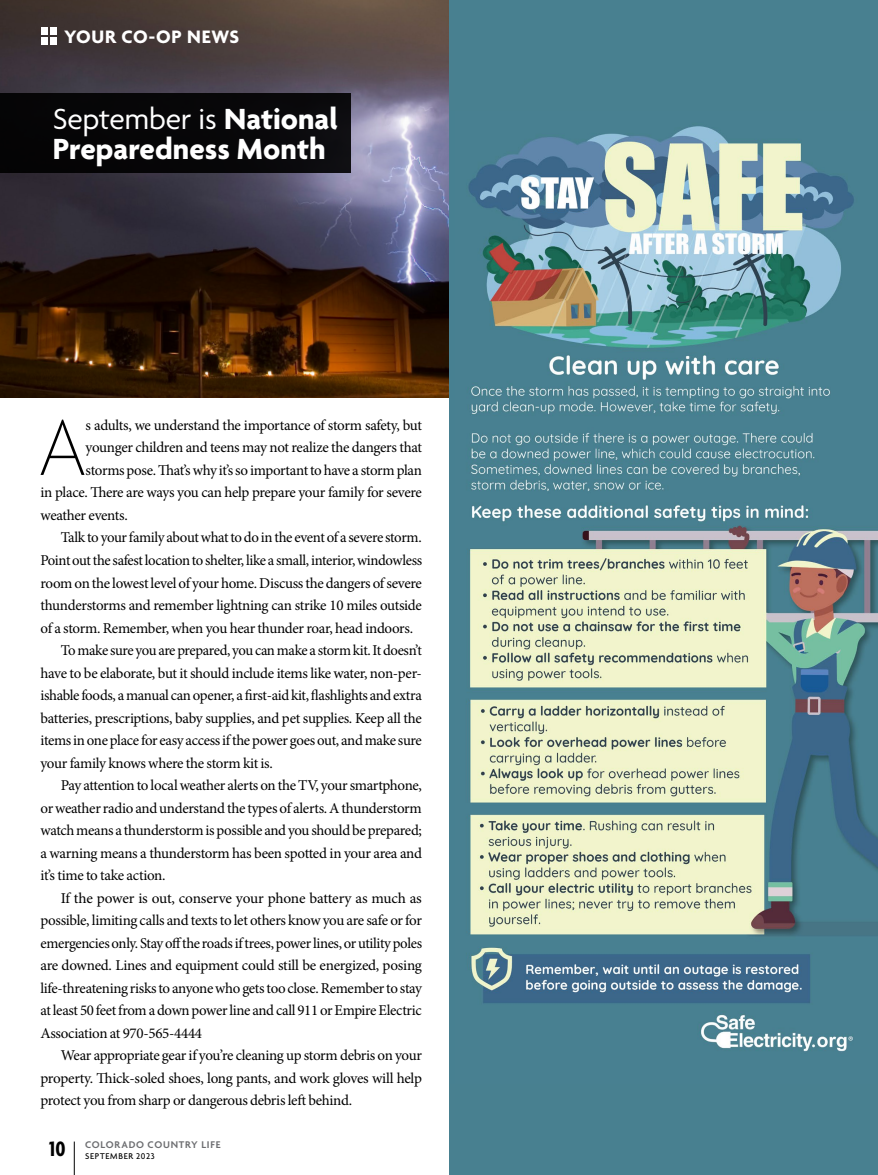
<style>
.page{position:relative;width:878px;height:1175px;background:#fff}
.page>*{position:absolute;margin:0;border:0;box-sizing:border-box;transform-origin:0 0}
.t1{font:100 85.5px "Agenda";color:#000}
.t2{font:700 31.5px/30px "Agenda";color:#fff}
.t3{font:700 19.5px "Agenda";letter-spacing:.03em;color:#fff}
.t4{font:15px "Minion Pro";letter-spacing:-.025em;color:#000}
.t5{font:600 10.5px "Agenda";letter-spacing:.07em;color:#6d6e71}
.t6{font:500 9px "Agenda";letter-spacing:.08em;color:#000}
.s1{font-weight:400}
.s2{font-weight:700;font-stretch:condensed;font-size:22.5px;color:#000}
</style>
<div class="page">
<img style="left:0;top:0;width:449px;height:398px">
<div style="left:0;top:93px;width:350px;height:80px;background:#070608"></div>
<div style="left:449px;top:0;width:429px;height:1174px;background:#488090"></div>
<img style="left:468px;top:126px;width:410px;height:926px">
<hr style="left:74px;top:1141px;width:1px;height:33px;background:#000">
<div style="left:50px;top:37px;width:7px;height:7px;background:#fff"></div>
<div style="left:50px;top:28px;width:7px;height:7px;background:#fff"></div>
<div style="left:41px;top:37px;width:7px;height:7px;background:#fff"></div>
<div style="left:41px;top:28px;width:7px;height:7px;background:#fff"></div>
<h3 class="t3" style="left:64px;top:26px;width:176px">YOUR CO-OP NEWS</h3>
<h2 class="t2" style="left:53px;top:106px;width:286px"><span class="s1">September is</span> National<br>Preparedness Month</h2>
<h1 class="t1" style="left:38px;top:401px;width:51px">A</h1>
<p class="t4" style="left:86px;top:415px;width:338px">s adults, we understand the importance of storm safety, but</p>
<p class="t4" style="left:86px;top:437px;width:338px">younger children and teens may not realize the dangers that</p>
<p class="t4" style="left:86px;top:460px;width:338px">storms pose. That’s why it’s so important to have a storm plan</p>
<p class="t4" style="left:40px;top:482px;width:383px">in place. There are ways you can help prepare your family for severe</p>
<p class="t4" style="left:40px;top:505px;width:89px">weather events.</p>
<p class="t4" style="left:61px;top:527px;width:362px">Talk to your family about what to do in the event of a severe storm.</p>
<p class="t4" style="left:40px;top:550px;width:383px">Point out the safest location to shelter, like a small, interior, windowless</p>
<p class="t4" style="left:40px;top:572px;width:383px">room on the lowest level of your home. Discuss the dangers of severe</p>
<p class="t4" style="left:40px;top:595px;width:383px">thunderstorms and remember lightning can strike 10 miles outside</p>
<p class="t4" style="left:40px;top:617px;width:374px">of a storm. Remember, when you hear thunder roar, head indoors.</p>
<p class="t4" style="left:61px;top:640px;width:363px">To make sure you are prepared, you can make a storm kit. It doesn’t</p>
<p class="t4" style="left:40px;top:662px;width:383px">have to be elaborate, but it should include items like water, non-per-</p>
<p class="t4" style="left:40px;top:685px;width:383px">ishable foods, a manual can opener, a first-aid kit, flashlights and extra</p>
<p class="t4" style="left:40px;top:707px;width:383px">batteries, prescriptions, baby supplies, and pet supplies. Keep all the</p>
<p class="t4" style="left:40px;top:730px;width:383px">items in one place for easy access if the power goes out, and make sure</p>
<p class="t4" style="left:40px;top:752px;width:234px">your family knows where the storm kit is.</p>
<p class="t4" style="left:61px;top:775px;width:363px">Pay attention to local weather alerts on the TV, your smartphone,</p>
<p class="t4" style="left:40px;top:797px;width:383px">or weather radio and understand the types of alerts. A thunderstorm</p>
<p class="t4" style="left:40px;top:820px;width:383px">watch means a thunderstorm is possible and you should be prepared;</p>
<p class="t4" style="left:40px;top:842px;width:383px">a warning means a thunderstorm has been spotted in your area and</p>
<p class="t4" style="left:40px;top:865px;width:127px">it’s time to take action.</p>
<p class="t4" style="left:61px;top:887px;width:362px">If the power is out, conserve your phone battery as much as</p>
<p class="t4" style="left:40px;top:910px;width:383px">possible, limiting calls and texts to let others know you are safe or for</p>
<p class="t4" style="left:40px;top:932px;width:383px">emergencies only. Stay off the roads if trees, power lines, or utility poles</p>
<p class="t4" style="left:40px;top:955px;width:383px">are downed. Lines and equipment could still be energized, posing</p>
<p class="t4" style="left:40px;top:977px;width:383px">life-threatening risks to anyone who gets too close. Remember to stay</p>
<p class="t4" style="left:40px;top:1000px;width:383px">at least 50 feet from a down power line and call 911 or Empire Electric</p>
<p class="t4" style="left:40px;top:1022px;width:163px">Association at 970-565-4444</p>
<p class="t4" style="left:61px;top:1045px;width:363px">Wear appropriate gear if you’re cleaning up storm debris on your</p>
<p class="t4" style="left:40px;top:1067px;width:383px">property. Thick-soled shoes, long pants, and work gloves will help</p>
<p class="t4" style="left:40px;top:1090px;width:313px">protect you from sharp or dangerous debris left behind.</p>
<p class="t5" style="left:49px;top:1139px;width:173px"><span class="s2">10</span> COLORADO COUNTRY LIFE</p>
<p class="t6" style="left:85px;top:1151px;width:71px">SEPTEMBER 2023</p>
</div>
